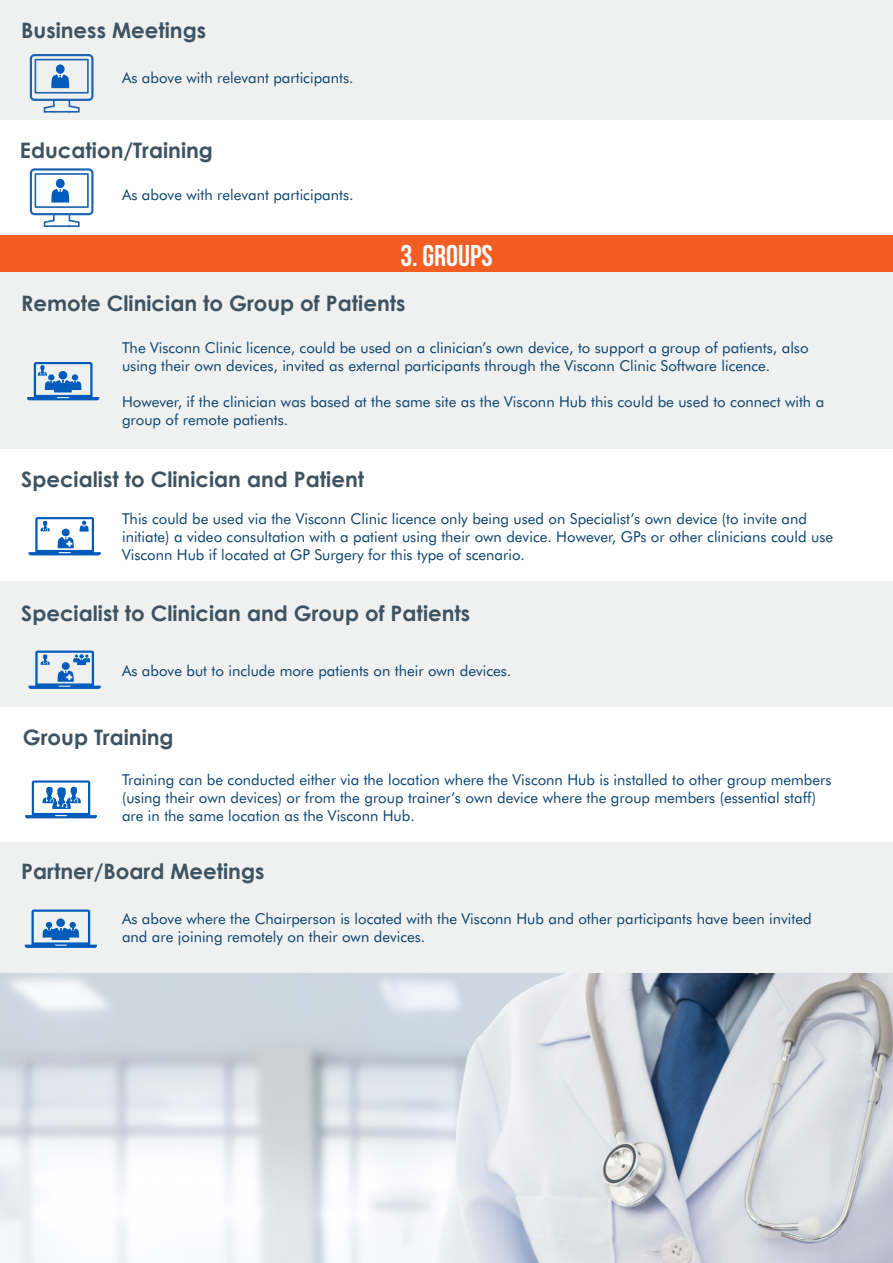
<style>
.page{position:relative;width:893px;height:1263px;background:#fff}
.page>*{position:absolute;margin:0;border:0;box-sizing:border-box;transform-origin:0 0}
.t1{font:30px "Bebas Neue";color:#fff}
.t2{font:700 21.3px "Century Gothic";color:#3e5362}
.t3{font:15px/18px "Futura BT";color:#0b436d}
</style>
<div class="page">
<div style="left:1px;top:0;width:892px;height:120px;background:#eff0f0"></div>
<div style="left:0;top:236px;width:893px;height:36px;background:#f25d23"></div>
<div style="left:0;top:272px;width:893px;height:177px;background:#eff0f0"></div>
<div style="left:0;top:582px;width:893px;height:125px;background:#eff0f0"></div>
<div style="left:0;top:842px;width:893px;height:131px;background:#eff0f0"></div>
<img style="left:0;top:973px;width:893px;height:290px">
<svg style="left:29px;top:517px;width:72px;height:38px"></svg>
<svg style="left:27px;top:362px;width:72px;height:38px"></svg>
<svg style="left:29px;top:650px;width:72px;height:39px"></svg>
<svg style="left:25px;top:780px;width:72px;height:38px"></svg>
<svg style="left:25px;top:909px;width:72px;height:39px"></svg>
<svg style="left:30px;top:54px;width:63px;height:59px"></svg>
<svg style="left:30px;top:168px;width:63px;height:59px"></svg>
<p class="t2" style="left:21px;top:14px;width:186px">Business Meetings</p>
<p class="t3" style="left:122px;top:68px;width:233px">As above with relevant participants.</p>
<p class="t2" style="left:20px;top:134px;width:194px">Education/Training</p>
<p class="t3" style="left:122px;top:185px;width:233px">As above with relevant participants.</p>
<p class="t1" style="left:400px;top:239px;width:94px">3. GROUPS</p>
<p class="t2" style="left:21px;top:287px;width:386px">Remote Clinician to Group of Patients</p>
<p class="t3" style="left:122px;top:338px;width:688px">The Visconn Clinic licence, could be used on a clinician’s own device, to support a group of patients, also using their own devices, invited as external participants through the Visconn Clinic Software licence.</p>
<p class="t3" style="left:122px;top:392px;width:704px">However, if the clinician was based at the same site as the Visconn Hub this could be used to connect with a group of remote patients.</p>
<p class="t2" style="left:21px;top:463px;width:344px">Specialist to Clinician and Patient</p>
<p class="t3" style="left:122px;top:509px;width:713px">This could be used via the Visconn Clinic licence only being used on Specialist’s own device (to invite and initiate) a video consultation with a patient using their own device. However, GPs or other clinicians could use<br>Visconn Hub if located at GP Surgery for this type of scenario.</p>
<p class="t2" style="left:21px;top:597px;width:451px">Specialist to Clinician and Group of Patients</p>
<p class="t3" style="left:122px;top:661px;width:391px">As above but to include more patients on their own devices.</p>
<p class="t2" style="left:23px;top:721px;width:152px">Group Training</p>
<p class="t3" style="left:122px;top:770px;width:711px">Training can be conducted either via the location where the Visconn Hub is installed to other group members (using their own devices) or from the group trainer’s own device where the group members (essential staff) are in the same location as the Visconn Hub.</p>
<p class="t2" style="left:21px;top:855px;width:245px">Partner/Board Meetings</p>
<p class="t3" style="left:122px;top:909px;width:691px">As above where the Chairperson is located with the Visconn Hub and other participants have been invited and are joining remotely on their own devices.</p>
</div>
